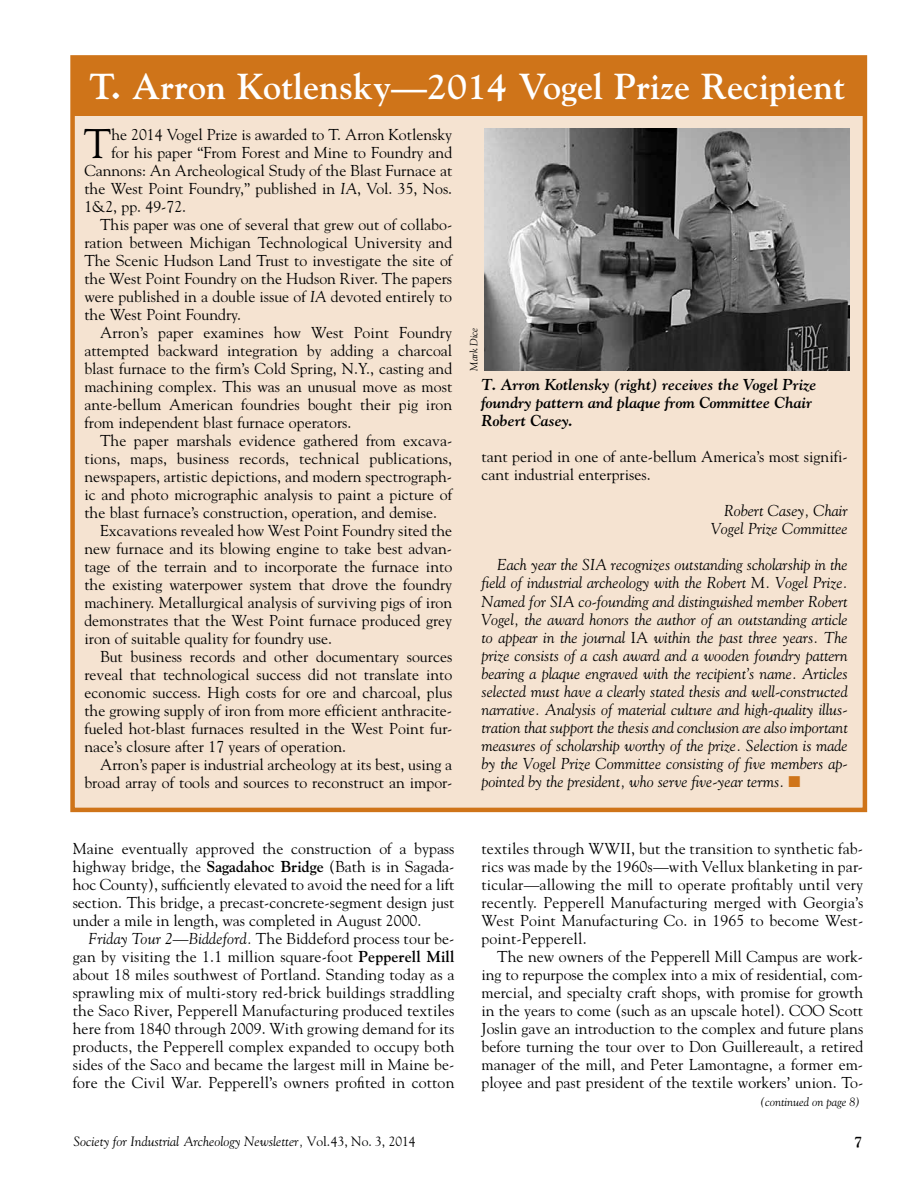
<style>
.page{position:relative;width:918px;height:1188px;background:#fff}
.page>*{position:absolute;margin:0;border:0;box-sizing:border-box;transform-origin:0 0}
.t1{font:41.25px "Goudy Std";color:#000}
.t2{font:700 36px "Goudy Std";color:#fff}
.t3{font:15.75px/18px "Goudy Std";color:#000;text-align:justify}
.t4{font:italic 15.75px/18px "Goudy Std";color:#000;text-align:right}
.t5{font:italic 700 15.75px/18px "Goudy Std";color:#000}
.t6{font:700 15px "Goudy Std";color:#000}
.t7{font:italic 13.5px "Goudy Std";color:#000}
.t8{font:italic 12px "Goudy Std";color:#000}
.t9{font:italic 10.5px "Goudy Std";color:#000}
.s1{font-style:italic}
.s2{font-style:normal}
.s3{color:#cf7419}
.s4{font-weight:700}
</style>
<div class="page">
<div style="left:70px;top:55px;width:797px;height:757px;background:#f5e3d1;border:4px solid #cf7419"></div>
<div style="left:71px;top:56px;width:792px;height:60px;background:#cf7419"></div>
<img style="left:484px;top:128px;width:365px;height:242px">
<h2 class="t2" style="left:89px;top:65px;width:757px">T. Arron Kotlensky—2014 Vogel Prize Recipient</h2>
<h1 class="t1" style="left:84px;top:118px;width:29px">T</h1>
<p class="t3" style="left:112px;top:125px;width:342px">he 2014 Vogel Prize is awarded to T. Arron Kotlensky</p>
<p class="t3" style="left:112px;top:143px;width:342px">for his paper “From Forest and Mine to Foundry and</p>
<p class="t3" style="left:84px;top:161px;width:369px">Cannons: An Archeological Study of the Blast Furnace at</p>
<p class="t3" style="left:84px;top:179px;width:369px">the West Point Foundry,” published in <span class="s1">IA</span>, Vol. 35, Nos.</p>
<p class="t3" style="left:84px;top:197px;width:103px">1&amp;2, pp. 49-72.</p>
<p class="t3" style="left:100px;top:215px;width:354px">This paper was one of several that grew out of collabo-</p>
<p class="t3" style="left:84px;top:233px;width:369px">ration between Michigan Technological University and</p>
<p class="t3" style="left:84px;top:251px;width:369px">The Scenic Hudson Land Trust to investigate the site of</p>
<p class="t3" style="left:84px;top:269px;width:369px">the West Point Foundry on the Hudson River. The papers</p>
<p class="t3" style="left:84px;top:287px;width:369px">were published in a double issue of <span class="s1">IA</span> devoted entirely to</p>
<p class="t3" style="left:84px;top:305px;width:158px">the West Point Foundry.</p>
<p class="t3" style="left:100px;top:323px;width:353px">Arron’s paper examines how West Point Foundry</p>
<p class="t3" style="left:84px;top:341px;width:369px">attempted backward integration by adding a charcoal</p>
<p class="t3" style="left:84px;top:359px;width:369px">blast furnace to the firm’s Cold Spring, N.Y., casting and</p>
<p class="t3" style="left:84px;top:377px;width:369px">machining complex. This was an unusual move as most</p>
<p class="t3" style="left:84px;top:395px;width:369px">ante-bellum American foundries bought their pig iron</p>
<p class="t3" style="left:84px;top:413px;width:269px">from independent blast furnace operators.</p>
<p class="t3" style="left:100px;top:431px;width:354px">The paper marshals evidence gathered from excava-</p>
<p class="t3" style="left:84px;top:449px;width:369px">tions, maps, business records, technical publications,</p>
<p class="t3" style="left:84px;top:467px;width:369px">newspapers, artistic depictions, and modern spectrograph-</p>
<p class="t3" style="left:84px;top:485px;width:369px">ic and photo micrographic analysis to paint a picture of</p>
<p class="t3" style="left:84px;top:503px;width:354px">the blast furnace’s construction, operation, and demise.</p>
<p class="t3" style="left:100px;top:521px;width:354px">Excavations revealed how West Point Foundry sited the</p>
<p class="t3" style="left:84px;top:539px;width:369px">new furnace and its blowing engine to take best advan-</p>
<p class="t3" style="left:84px;top:557px;width:369px">tage of the terrain and to incorporate the furnace into</p>
<p class="t3" style="left:84px;top:575px;width:369px">the existing waterpower system that drove the foundry</p>
<p class="t3" style="left:84px;top:593px;width:369px">machinery. Metallurgical analysis of surviving pigs of iron</p>
<p class="t3" style="left:84px;top:611px;width:369px">demonstrates that the West Point furnace produced grey</p>
<p class="t3" style="left:84px;top:629px;width:249px">iron of suitable quality for foundry use.</p>
<p class="t3" style="left:100px;top:647px;width:354px">But business records and other documentary sources</p>
<p class="t3" style="left:84px;top:665px;width:369px">reveal that technological success did not translate into</p>
<p class="t3" style="left:84px;top:683px;width:369px">economic success. High costs for ore and charcoal, plus</p>
<p class="t3" style="left:84px;top:701px;width:369px">the growing supply of iron from more efficient anthracite-</p>
<p class="t3" style="left:84px;top:719px;width:369px">fueled hot-blast furnaces resulted in the West Point fur-</p>
<p class="t3" style="left:84px;top:737px;width:263px">nace’s closure after 17 years of operation.</p>
<p class="t3" style="left:100px;top:755px;width:354px">Arron’s paper is industrial archeology at its best, using a</p>
<p class="t3" style="left:84px;top:773px;width:369px">broad array of tools and sources to reconstruct an impor-</p>
<p class="t9" style="left:467px;top:370px;width:44px;rotate:-90deg">Mark Dice</p>
<p class="t5" style="left:482px;top:375px;width:337px">T. Arron Kotlensky (right) receives the Vogel Prize foundry pattern and plaque from Committee Chair<br>Robert Casey.</p>
<p class="t3" style="left:482px;top:448px;width:368px">tant period in one of ante-bellum America’s most signifi&shy;cant industrial enterprises.</p>
<p class="t4" style="left:711px;top:502px;width:138px">Robert Casey, Chair<br>Vogel Prize Committee</p>
<p class="t4" style="left:482px;top:556px;width:368px;text-align:justify;text-indent:16px">Each year the SIA recognizes outstanding scholarship in the field of industrial archeology with the Robert M. Vogel Prize.<br>Named for SIA co-founding and distinguished member Robert Vogel, the award honors the author of an outstanding article to appear in the journal <span class="s2">IA</span> within the past three years. The prize consists of a cash award and a wooden foundry pattern bearing a plaque engraved with the recipient’s name. Articles selected must have a clearly stated thesis and well-constructed narrative. Analysis of material culture and high-quality illus&shy;tration that support the thesis and conclusion are also important measures of scholarship worthy of the prize. Selection is made by the Vogel Prize Committee consisting of five members ap&shy;pointed by the president, who serve five-year terms. <span class="s3">■</span></p>
<p class="t3" style="left:73px;top:839px;width:383px">Maine eventually approved the construction of a bypass highway bridge, the <span class="s4">Sagadahoc Bridge</span> (Bath is in Sagada&shy;hoc County), sufficiently elevated to avoid the need for a lift section. This bridge, a precast-concrete-segment design just under a mile in length, was completed in August 2000.</p>
<p class="t3" style="left:73px;top:929px;width:383px;text-indent:16px"><span class="s1">Friday Tour 2—Biddeford.</span> The Biddeford process tour be&shy;gan by visiting the 1.1 million square-foot <span class="s4">Pepperell Mill </span>about 18 miles southwest of Portland. Standing today as a sprawling mix of multi-story red-brick buildings straddling the Saco River, Pepperell Manufacturing produced textiles here from 1840 through 2009. With growing demand for its products, the Pepperell complex expanded to occupy both sides of the Saco and became the largest mill in Maine be&shy;fore the Civil War. Pepperell’s owners profited in cotton</p>
<p class="t3" style="left:481px;top:839px;width:383px">textiles through WWII, but the transition to synthetic fab&shy;rics was made by the 1960s—with Vellux blanketing in par&shy;ticular—allowing the mill to operate profitably until very recently. Pepperell Manufacturing merged with Georgia’s West Point Manufacturing Co. in 1965 to become West&shy;point-Pepperell.</p>
<p class="t3" style="left:481px;top:947px;width:383px;text-indent:16px">The new owners of the Pepperell Mill Campus are work&shy;ing to repurpose the complex into a mix of residential, com&shy;mercial, and specialty craft shops, with promise for growth in the years to come (such as an upscale hotel). COO Scott Joslin gave an introduction to the complex and future plans before turning the tour over to Don Guillereault, a retired manager of the mill, and Peter Lamontagne, a former em&shy;ployee and past president of the textile workers’ union. To-</p>
<p class="t8" style="left:761px;top:1095px;width:101px">(continued on page 8)</p>
<p class="t7" style="left:74px;top:1133px;width:344px">Society for Industrial Archeology Newsletter, <span class="s2">Vol. 43, No. 3, 2014</span></p>
<p class="t6" style="left:854px;top:1133px;width:10px">7</p>
</div>
